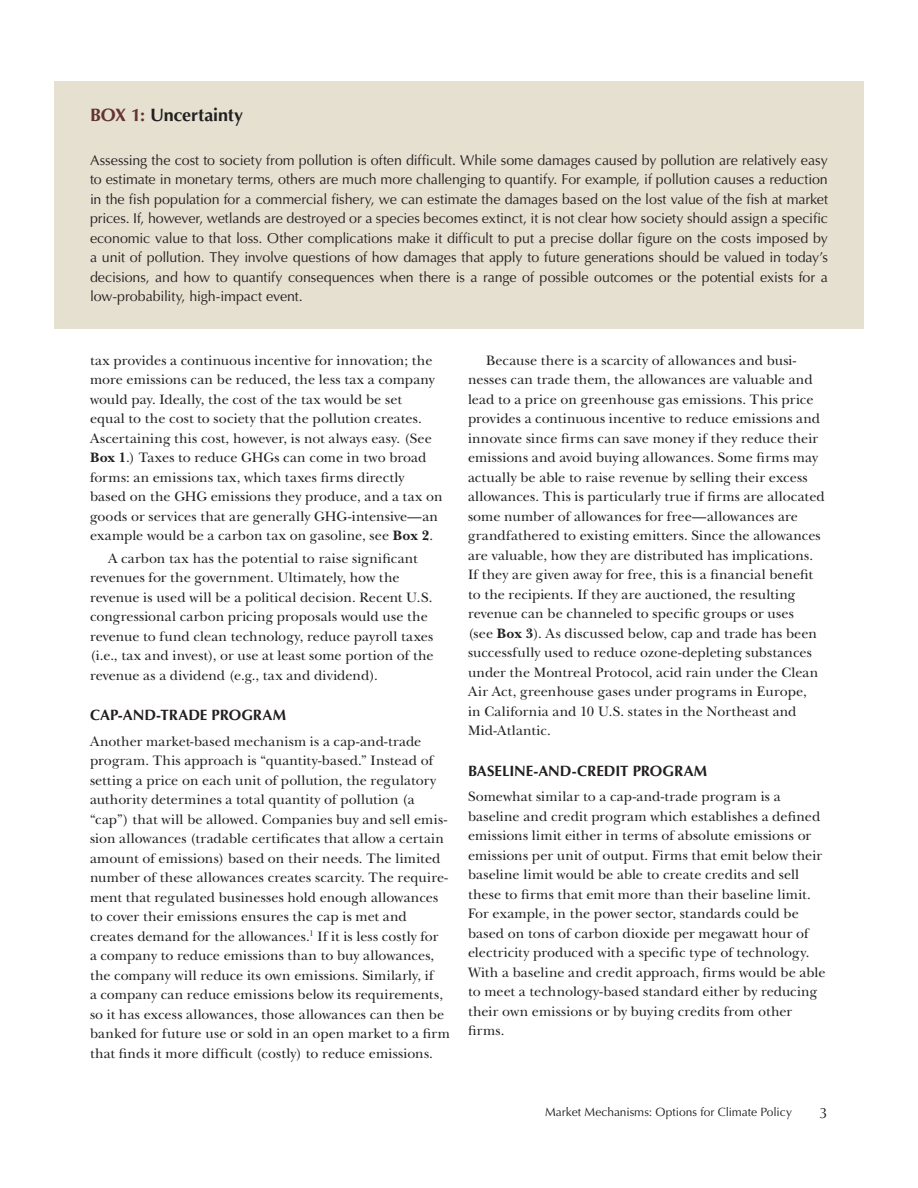
<style>
.page{position:relative;width:918px;height:1188px;background:#fff}
.page>*{position:absolute;margin:0;border:0;box-sizing:border-box;transform-origin:0 0}
.FCI_Figure_Box_Table{font:700 18px "Optima LT Std";letter-spacing:-.01em;color:#231f20}
.H3_FCI_Subhead_Optim{font:700 15px "Optima LT Std";letter-spacing:-.005em;color:#231f20}
.t1{font:15px "Optima LT Std";color:#231f20}
.FCI_Body_Copy_1P{font:14.25px/19.5px "New Baskerville Std";letter-spacing:.005em;color:#231f20}
.FCI_Body_Copy{font:14.25px/19.5px "New Baskerville Std";letter-spacing:.01em;color:#231f20}
.FCI_Box_Copy_1P{font:14.25px/19.5px "Optima LT Std";letter-spacing:-.005em;color:#231f20;text-align:justify}
.t2{font:12px "Optima LT Std";letter-spacing:-.005em;color:#231f20}
.s1{color:#663232}
.s2{font-weight:700}
</style>
<div class="page">
<div style="left:54px;top:81px;width:810px;height:247px;background:#e5e0d0"></div>
<p class="FCI_Figure_Box_Table" style="left:90px;top:105px;width:155px"><span class="s1">BOX 1:</span> Uncertainty</p>
<p class="FCI_Box_Copy_1P" style="left:90px;top:150px;width:740px">Assessing the cost to society from pollution is often difficult. While some damages caused by pollution are relatively easy to estimate in monetary terms, others are much more challenging to quantify. For example, if pollution causes a reduction in the fish population for a commercial fishery, we can estimate the damages based on the lost value of the fish at market prices. If, however, wetlands are destroyed or a species becomes extinct, it is not clear how society should assign a specific economic value to that loss. Other complications make it difficult to put a precise dollar figure on the costs imposed by a unit of pollution. They involve questions of how damages that apply to future generations should be valued in today’s decisions, and how to quantify consequences when there is a range of possible outcomes or the potential exists for a low-probability, high-impact event.</p>
<p class="FCI_Body_Copy_1P" style="left:90px;top:351px;width:354px">tax provides a continuous incentive for innovation; the more emissions can be reduced, the less tax a company would pay. Ideally, the cost of the tax would be set<br>equal to the cost to society that the pollution creates.<br>Ascertaining this cost, however, is not always easy. (See <span class="s2">Box 1</span>.) Taxes to reduce GHGs can come in two broad forms: an emissions tax, which taxes firms directly based on the GHG emissions they produce, and a tax on goods or services that are generally GHG-intensive—an example would be a carbon tax on gasoline, see <span class="s2">Box 2</span>.</p>
<p class="FCI_Body_Copy" style="left:90px;top:549px;width:345px;text-indent:18px">A carbon tax has the potential to raise significant revenues for the government. Ultimately, how the revenue is used will be a political decision. Recent U.S. congressional carbon pricing proposals would use the revenue to fund clean technology, reduce payroll taxes (i.e., tax and invest), or use at least some portion of the revenue as a dividend (e.g., tax and dividend).</p>
<p class="H3_FCI_Subhead_Optim" style="left:90px;top:707px;width:198px">CAP-AND-TRADE PROGRAM</p>
<p class="FCI_Body_Copy_1P" style="left:90px;top:732px;width:362px">Another market-based mechanism is a cap-and-trade program. This approach is “quantity-based.” Instead of setting a price on each unit of pollution, the regulatory authority determines a total quantity of pollution (a “cap”) that will be allowed. Companies buy and sell emis&shy;sion allowances (tradable certificates that allow a certain amount of emissions) based on their needs. The limited number of these allowances creates scarcity. The require&shy;ment that regulated businesses hold enough allowances to cover their emissions ensures the cap is met and creates demand for the allowances.<sup>1</sup> If it is less costly for<br>a company to reduce emissions than to buy allowances, the company will reduce its own emissions. Similarly, if<br>a company can reduce emissions below its requirements, so it has excess allowances, those allowances can then be banked for future use or sold in an open market to a firm that finds it more difficult (costly) to reduce emissions.</p>
<p class="FCI_Body_Copy" style="left:468px;top:351px;width:358px;text-indent:18px">Because there is a scarcity of allowances and busi&shy;nesses can trade them, the allowances are valuable and lead to a price on greenhouse gas emissions. This price provides a continuous incentive to reduce emissions and innovate since firms can save money if they reduce their emissions and avoid buying allowances. Some firms may actually be able to raise revenue by selling their excess allowances. This is particularly true if firms are allocated some number of allowances for free—allowances are grandfathered to existing emitters. Since the allowances are valuable, how they are distributed has implications.<br>If they are given away for free, this is a financial benefit to the recipients. If they are auctioned, the resulting revenue can be channeled to specific groups or uses<br>(see <span class="s2">Box 3</span>). As discussed below, cap and trade has been successfully used to reduce ozone-depleting substances under the Montreal Protocol, acid rain under the Clean Air Act, greenhouse gases under programs in Europe,<br>in California and 10 U.S. states in the Northeast and Mid-Atlantic.</p>
<p class="H3_FCI_Subhead_Optim" style="left:468px;top:762px;width:241px">BASELINE-AND-CREDIT PROGRAM</p>
<p class="FCI_Body_Copy_1P" style="left:468px;top:787px;width:359px">Somewhat similar to a cap-and-trade program is a baseline and credit program which establishes a defined emissions limit either in terms of absolute emissions or emissions per unit of output. Firms that emit below their baseline limit would be able to create credits and sell these to firms that emit more than their baseline limit.<br>For example, in the power sector, standards could be based on tons of carbon dioxide per megawatt hour of electricity produced with a specific type of technology.<br>With a baseline and credit approach, firms would be able to meet a technology-based standard either by reducing their own emissions or by buying credits from other firms.</p>
<p class="t2" style="left:545px;top:1105px;width:248px">Market Mechanisms: Options for Climate Policy</p>
<p class="t1" style="left:820px;top:1104px;width:10px">3</p>
</div>
